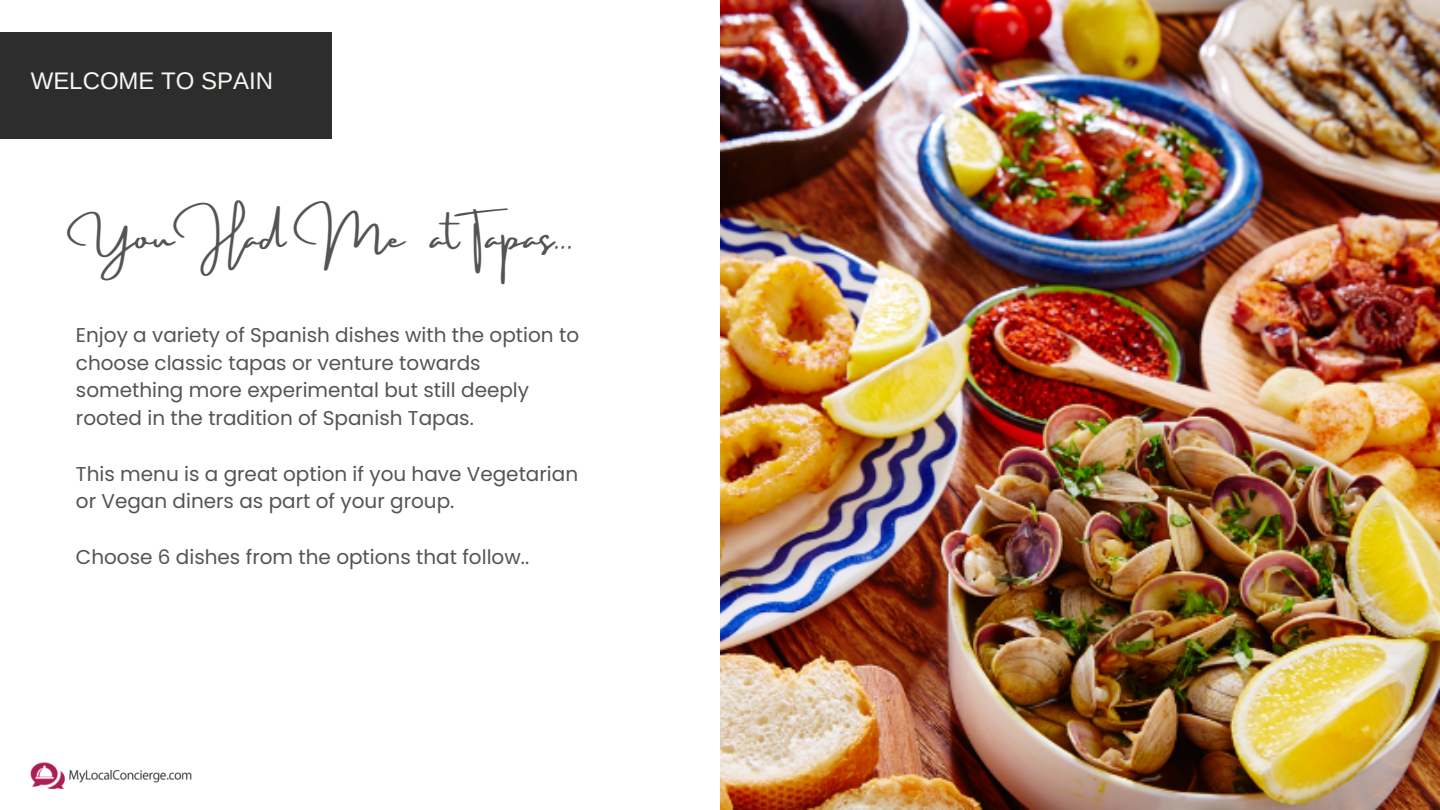
<style>
.page{position:relative;width:1440px;height:810px;background:#fff}
.page>*{position:absolute;margin:0;border:0;box-sizing:border-box;transform-origin:0 0}
.t1{font:35.3px "Amsterdam Three";color:#545454}
.t2{font:24px "Arimo";color:#f9f5f0}
.t3{font:20px/27.8px "Poppins";color:#545454}
</style>
<div class="page">
<div style="left:0;top:32px;width:332px;height:107px;background:#2d2d2d"></div>
<img style="left:720px;top:0;width:720px;height:810px">
<img style="left:31px;top:762px;width:161px;height:27px">
<h1 class="t2" style="left:31px;top:68px;width:244px">WELCOME TO SPAIN</h1>
<p class="t1" style="left:76px;top:217px;width:499px">YouHad Me at Tapas...</p>
<p class="t3" style="left:76px;top:321px;width:505px">Enjoy a variety of Spanish dishes with the option to choose classic tapas or venture towards something more experimental but still deeply rooted in the tradition of Spanish Tapas.</p>
<p class="t3" style="left:76px;top:460px;width:504px">This menu is a great option if you have Vegetarian or Vegan diners as part of your group.</p>
<p class="t3" style="left:76px;top:543px;width:455px">Choose 6 dishes from the options that follow..</p>
</div>
